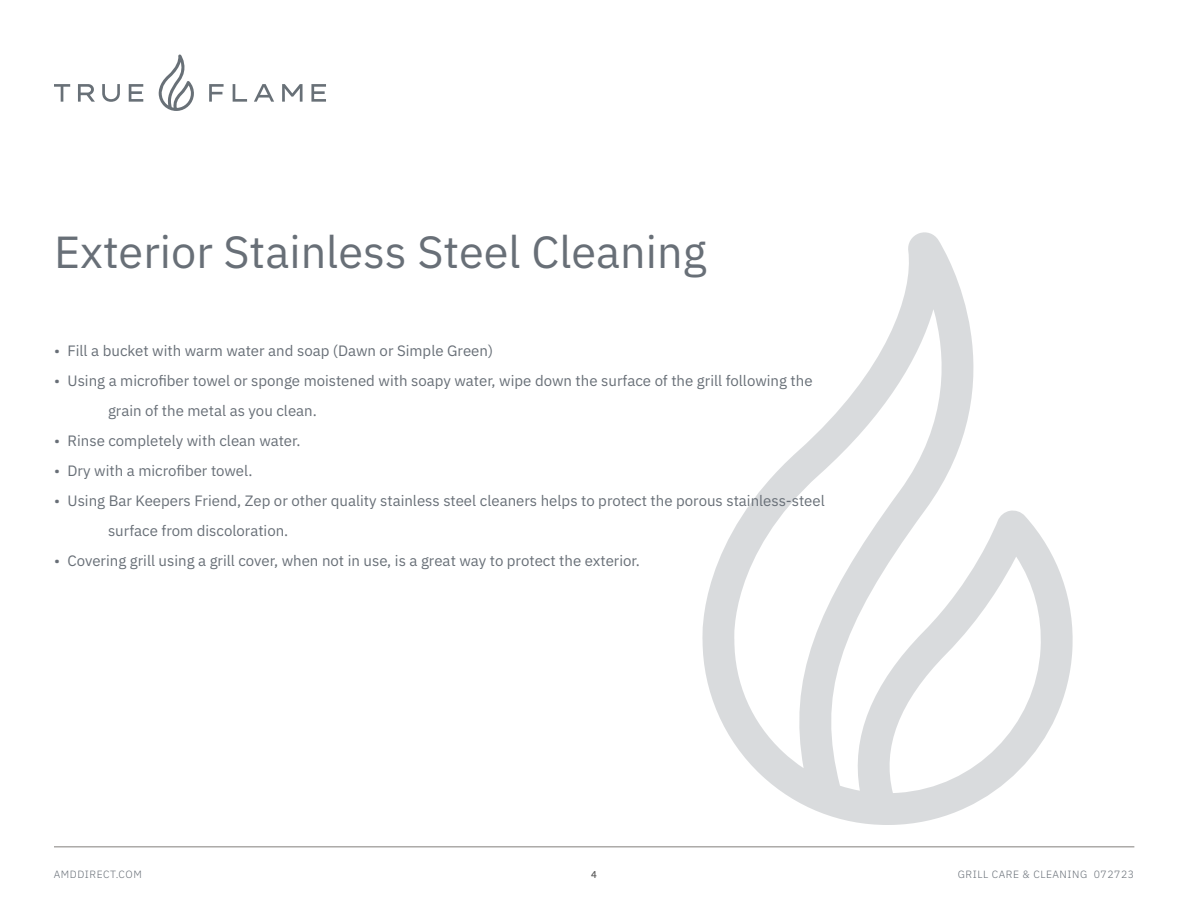
<style>
.page{position:relative;width:1188px;height:918px;background:#fff}
.page>*{position:absolute;margin:0;border:0;box-sizing:border-box;transform-origin:0 0}
.TF_Header_Dark{font:45px "IBM Plex Sans";color:#686f77}
.t1{font:15px/30px "IBM Plex Sans";color:#686f77}
.t2{font:300 10.5px "IBM Plex Sans";letter-spacing:.05em;color:#686f77}
.t3{font:10.5px "Soleil";color:#5b5b5b}
</style>
<div class="page">
<svg style="left:702px;top:232px;width:371px;height:593px"></svg>
<hr style="left:54px;top:846px;width:1080px;height:1px;background:#83807c">
<svg style="left:158px;top:55px;width:36px;height:56px"></svg>
<svg style="left:54px;top:84px;width:16px;height:18px"></svg>
<svg style="left:78px;top:84px;width:17px;height:18px"></svg>
<svg style="left:102px;top:84px;width:18px;height:18px"></svg>
<svg style="left:129px;top:84px;width:14px;height:18px"></svg>
<svg style="left:209px;top:84px;width:15px;height:18px"></svg>
<svg style="left:233px;top:84px;width:14px;height:18px"></svg>
<svg style="left:254px;top:84px;width:20px;height:18px"></svg>
<svg style="left:282px;top:84px;width:21px;height:18px"></svg>
<svg style="left:311px;top:84px;width:15px;height:18px"></svg>
<p class="TF_Header_Dark" style="left:54px;top:218px;width:654px">Exterior Stainless Steel Cleaning</p>
<p class="t1" style="left:54px;top:334px;width:441px">• Fill a bucket with warm water and soap (Dawn or Simple Green)</p>
<p class="t1" style="left:108px;top:364px;width:706px;text-indent:-54px">• Using a microfiber towel or sponge moistened with soapy water, wipe down the surface of the grill following the grain of the metal as you clean.</p>
<p class="t1" style="left:54px;top:424px;width:248px">• Rinse completely with clean water.</p>
<p class="t1" style="left:54px;top:454px;width:200px">• Dry with a microfiber towel.</p>
<p class="t1" style="left:108px;top:484px;width:718px;text-indent:-54px">• Using Bar Keepers Friend, Zep or other quality stainless steel cleaners helps to protect the porous stainless-steel surface from discoloration.</p>
<p class="t1" style="left:54px;top:544px;width:587px">• Covering grill using a grill cover, when not in use, is a great way to protect the exterior.</p>
<p class="t2" style="left:54px;top:866px;width:89px">AMDDIRECT.COM</p>
<p class="t3" style="left:591px;top:866px;width:7px">4</p>
<p class="t2" style="left:958px;top:866px;width:178px">GRILL CARE &amp; CLEANING 072723</p>
</div>
